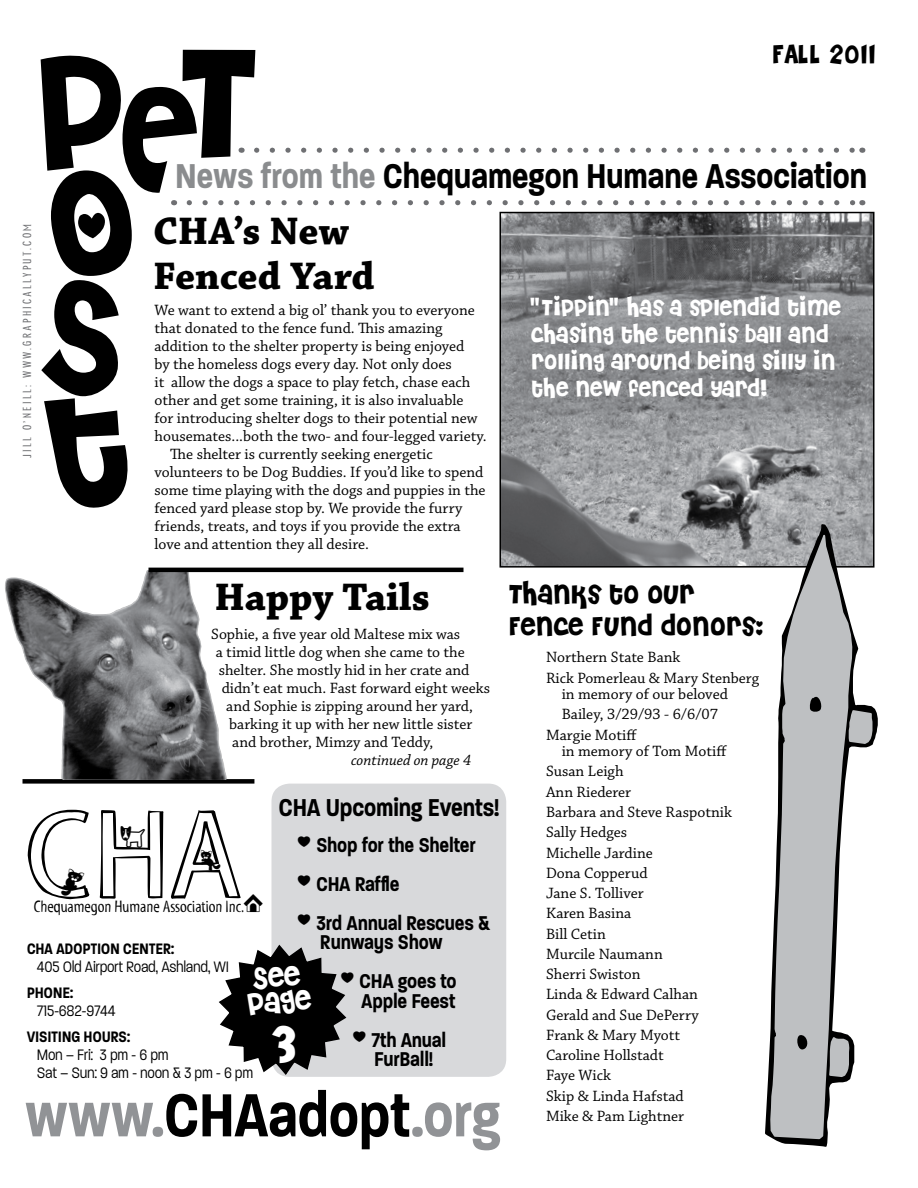
<style>
.page{position:relative;width:918px;height:1188px;background:#fff}
.page>*{position:absolute;margin:0;border:0;box-sizing:border-box;transform-origin:0 0}
.t1{font:156px "JI Khedas";color:#000}
.t2{font:127.95px "Myriad Std Sketch";color:#000;scale:1.28 1}
.t3{font:600 82.05px "Paralucent Condensed";color:#919396}
.t4{font:49.95px "JI Khedas";color:#fff}
.t5{font:600 46.5px "Paralucent Condensed";color:#000}
.t6{font:700 40.5px/45px "Chaparral Pro";color:#000}
.t7{font:900 33.6px "Lucifer";color:#000}
.t8{font:600 33px "Paralucent Condensed";color:#000}
.t9{font:29.4px/25px "JI Khedas";color:#fff}
.t10{font:600 27px/39px "Paralucent Condensed";color:#000}
.t11{font:27px/32.4px "JI Khedas";color:#000}
.t12{font:22.5px/27px "JI Khedas";color:#fff}
.t13{font:21px "Bully Domestic";color:#000}
.t14{font:300 20.55px/18px "Paralucent Condensed";color:#000}
.t15{font:600 20.55px "Paralucent Condensed";color:#000}
.t16{font:16.8px "Myriad Std Tilt";letter-spacing:-.005em;color:#000}
.t17{font:15.75px/20.2px "Chaparral Pro";color:#000}
.t18{font:italic 15.75px "Chaparral Pro";color:#000}
.t19{font:300 12px "New Global";letter-spacing:.2em;color:#6b6c6f}
.s1{color:#8a8c8e}
.s2{font-family:"Bureau Grot Three Seven"}
.s3{font-family:"JI Khedas";font-weight:400}
.s4{color:#000}
</style>
<div class="page">
<svg style="left:257px;top:148px;width:597px;height:5px"></svg>
<div style="left:271px;top:784px;width:235px;height:293px;background:#d8d9db;border-radius:18px"></div>
<svg style="left:219px;top:943px;width:128px;height:133px"></svg>
<div style="left:22px;top:779px;width:232px;height:5px;background:#000"></div>
<svg style="left:189px;top:200px;width:665px;height:5px"></svg>
<img style="left:502px;top:215px;width:369px;height:350px">
<div style="left:499px;top:212px;width:375px;height:356px;border:2px solid #000"></div>
<svg style="left:764px;top:523px;width:114px;height:624px"></svg>
<svg style="left:769px;top:527px;width:84px;height:613px"></svg>
<svg style="left:828px;top:1035px;width:22px;height:43px"></svg>
<svg style="left:848px;top:709px;width:25px;height:36px"></svg>
<svg style="left:809px;top:692px;width:14px;height:21px"></svg>
<svg style="left:795px;top:1034px;width:15px;height:20px"></svg>
<img style="left:5px;top:571px;width:294px;height:208px">
<hr style="left:148px;top:568px;width:316px;height:4px;background:#000">
<p class="t19" style="left:21px;top:458px;width:236px;rotate:-90deg">Jill O’Neill: www.GraphicallyPuT.com</p>
<h3 class="t11" style="left:770px;top:39px;width:106px">FALL 2011</h3>
<h1 class="t1" style="left:108px;top:39px;width:145px">ET</h1>
<h3 class="t5" style="left:176px;top:151px;width:693px"><span class="s1">News from the</span> Chequamegon Humane Association</h3>
<h1 class="t1" style="left:36px;top:140px;width:94px">O</h1>
<h3 class="t6" style="left:153px;top:210px;width:223px">CHA’s New<br>Fenced Yard</h3>
<p class="t17" style="left:154px;top:300px;width:322px">We want to extend a big ol’ thank you to everyone</p>
<p class="t17" style="left:154px;top:319px;width:290px">that donated to the fence fund. This amazing</p>
<p class="t17" style="left:154px;top:337px;width:311px">addition to the shelter property is being enjoyed</p>
<p class="t17" style="left:154px;top:355px;width:299px">by the homeless dogs every day. Not only does</p>
<p class="t17" style="left:154px;top:373px;width:318px">it allow the dogs a space to play fetch, chase each</p>
<p class="t17" style="left:154px;top:391px;width:310px">other and get some training, it is also invaluable</p>
<p class="t17" style="left:154px;top:409px;width:325px">for introducing shelter dogs to their potential new</p>
<p class="t17" style="left:154px;top:427px;width:334px">housemates...both the two- and four-legged variety.</p>
<p class="t17" style="left:170px;top:445px;width:264px">The shelter is currently seeking energetic</p>
<p class="t17" style="left:154px;top:463px;width:330px">volunteers to be Dog Buddies. If you’d like to spend</p>
<p class="t17" style="left:154px;top:481px;width:333px">some time playing with the dogs and puppies in the</p>
<p class="t17" style="left:154px;top:499px;width:309px">fenced yard please stop by. We provide the furry</p>
<p class="t17" style="left:154px;top:517px;width:308px">friends, treats, and toys if you provide the extra</p>
<p class="t17" style="left:154px;top:535px;width:216px">love and attention they all desire.</p>
<h1 class="t1" style="left:39px;top:251px;width:79px">S</h1>
<h3 class="t12" style="left:530px;top:296px;width:311px"><span class="s2">"</span>TIPPIN<span class="s2">"</span> HAS A SPLENDID TIME<br>CHASING THE TENNIS BALL AND<br>ROLLING AROUND BEING SILLY IN<br>THE NEW FENCED YARD!</h3>
<h3 class="t6" style="left:214px;top:576px;width:217px">Happy Tails</h3>
<p class="t17" style="left:211px;top:625px;width:251px">Sophie, a five year old Maltese mix was</p>
<p class="t17" style="left:216px;top:643px;width:251px">a timid little dog when she came to the</p>
<p class="t17" style="left:219px;top:661px;width:252px">shelter. She mostly hid in her crate and</p>
<p class="t17" style="left:222px;top:679px;width:270px">didn’t eat much. Fast forward eight weeks</p>
<p class="t17" style="left:226px;top:697px;width:248px">and Sophie is zipping around her yard,</p>
<p class="t17" style="left:229px;top:715px;width:245px">barking it up with her new little sister</p>
<p class="t17" style="left:232px;top:733px;width:203px">and brother, Mimzy and Teddy,</p>
<p class="t18" style="left:351px;top:752px;width:122px">continued on page 4</p>
<h3 class="t8" style="left:279px;top:790px;width:222px">CHA Upcoming Events!</h3>
<h2 class="t2" style="left:23px;top:782px;width:174px">CHA</h2>
<p class="t16" style="left:34px;top:897px;width:212px">Chequamegon Humane Association Inc.</p>
<h3 class="t13" style="left:242px;top:893px;width:23px">A</h3>
<h3 class="t10" style="left:289px;top:825px;width:203px"><span class="s3">@</span>Shop for the Shelter <span class="s3">@</span>CHA Raffle<br><span class="s3">@</span>3rd Annual Rescues &amp;</h3>
<h3 class="t10" style="left:332px;top:922px;width:126px;text-indent:-43px">Runways Show <span class="s3">@</span>CHA goes to</h3>
<h3 class="t10" style="left:344px;top:980px;width:113px;text-indent:17px">Apple Feest <span class="s3">@</span>7th Anual</h3>
<h3 class="t10" style="left:375px;top:1039px;width:60px">FurBall!</h3>
<h3 class="t7" style="left:59px;top:863px;width:30px">j</h3>
<h3 class="t15" style="left:27px;top:938px;width:149px">CHA Adoption Center:</h3>
<h3 class="t14" style="left:37px;top:957px;width:193px">405 Old Airport Road, Ashland, WI</h3>
<h3 class="t15" style="left:27px;top:982px;width:48px">Phone:</h3>
<h3 class="t14" style="left:37px;top:1001px;width:80px">715-682-9744</h3>
<h3 class="t15" style="left:27px;top:1026px;width:105px">Visiting hours:</h3>
<h3 class="t14" style="left:37px;top:1045px;width:217px">Mon – Fri: 3 pm - 6 pm<br>Sat–Sun:9am-noon&amp;3pm-6pm</h3>
<h3 class="t9" style="left:243px;top:969px;width:65px;rotate:-5deg">SEE<br>PAGE</h3>
<h3 class="t4" style="left:270px;top:1017px;width:26px">3</h3>
<h3 class="t3" style="left:26px;top:1071px;width:477px">www.<span class="s4">chAadopt</span>.org</h3>
<h3 class="t11" style="left:507px;top:579px;width:257px">THANKS TO OUR<br>FENCE FUND DONORS:</h3>
<p class="t17" style="left:546px;top:648px;width:215px">Northern State Bank<br>Rick Pomerleau &amp; Mary Stenberg</p>
<p class="t17" style="left:562px;top:685px;width:168px">in memory of our beloved</p>
<p class="t17" style="left:562px;top:705px;width:158px">Bailey, 3/29/93 - 6/6/07</p>
<p class="t17" style="left:546px;top:725px;width:92px">Margie Motiff</p>
<p class="t17" style="left:546px;top:742px;width:187px;text-indent:16px">in memory of Tom Motiff<br>Susan Leigh<br>Ann Riederer<br>Barbara and Steve Raspotnik<br>Sally Hedges<br>Michelle Jardine<br>Dona Copperud<br>Jane S. Tolliver<br>Karen Basina<br>Bill Cetin<br>Murcile Naumann<br>Sherri Swiston<br>Linda &amp; Edward Calhan<br>Gerald and Sue DePerry<br>Frank &amp; Mary Myott<br>Caroline Hollstadt<br>Faye Wick<br>Skip &amp; Linda Hafstad<br>Mike &amp; Pam Lightner</p>
</div>
